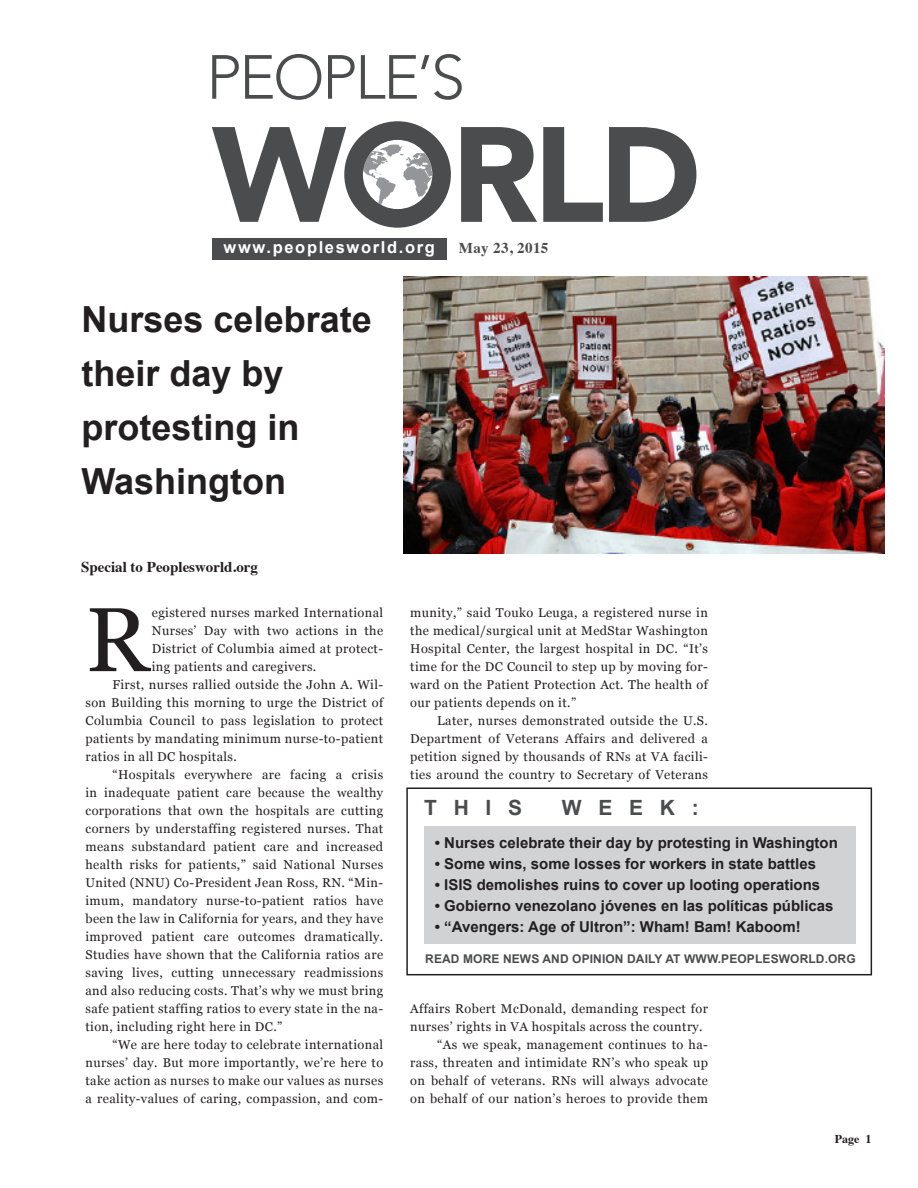
<style>
.page{position:relative;width:918px;height:1188px;background:#fff}
.page>*{position:absolute;margin:0;border:0;box-sizing:border-box;transform-origin:0 0}
.caps_paragraph{font:90.75px "Georgia";color:#231f20}
.title_arial-medium{font:700 36px/54px "Arial";color:#231f20}
.title_arial-Tiny{font:700 21px "Arial";letter-spacing:.8em;color:#4b4c4d}
.t1{font:700 16.5px "Arial";letter-spacing:.1em;color:#fff}
.t2{font:700 15px "Arial";color:#231f20}
.by_line{font:700 15px "Times";color:#231f20}
.by_line-2{font:700 15px "Times";letter-spacing:.025em;color:#4b4c4d}
.body-text{font:12.75px/18px "Georgia";letter-spacing:.03em;color:#231f20;text-align:justify}
.caps_paragraph-2{font:12.75px/18px "Georgia";letter-spacing:.03em;color:#231f20;text-align:justify}
.title_arial-Tiny-2{font:700 12px "Arial";letter-spacing:.01em;color:#4b4c4d}
.by_line-3{font:700 12px "Times";color:#231f20}
</style>
<div class="page">
<div style="left:212px;top:238px;width:235px;height:21px;background:#4b4c4d"></div>
<svg style="left:212px;top:55px;width:27px;height:44px"></svg>
<svg style="left:245px;top:54px;width:76px;height:46px"></svg>
<svg style="left:328px;top:55px;width:27px;height:44px"></svg>
<svg style="left:361px;top:54px;width:101px;height:46px"></svg>
<svg style="left:461px;top:127px;width:76px;height:95px"></svg>
<svg style="left:543px;top:127px;width:60px;height:95px"></svg>
<svg style="left:609px;top:127px;width:87px;height:95px"></svg>
<svg style="left:212px;top:121px;width:239px;height:107px"></svg>
<div style="left:424px;top:826px;width:432px;height:118px;background:#d1d2d4"></div>
<div style="left:406px;top:788px;width:466px;height:187px;border:2px solid #231f20"></div>
<img style="left:404px;top:276px;width:481px;height:277px">
<p class="t1" style="left:224px;top:237px;width:213px">www.peoplesworld.org</p>
<p class="by_line-2" style="left:459px;top:234px;width:91px">May 23, 2015</p>
<p class="title_arial-medium" style="left:82px;top:294px;width:292px">Nurses celebrate their day by</p>
<p class="title_arial-medium" style="left:82px;top:402px;width:220px">protesting in<br>Washington</p>
<p class="by_line" style="left:81px;top:553px;width:179px">Special to Peoplesworld.org</p>
<p class="caps_paragraph" style="left:86px;top:585px;width:65px">R</p>
<p class="caps_paragraph-2" style="left:152px;top:604px;width:233px">egistered nurses marked International Nurses’ Day with two actions in the District of Columbia aimed at protect&shy;ing patients and caregivers.</p>
<p class="body-text" style="left:86px;top:676px;width:299px;text-indent:27px">First, nurses rallied outside the John A. Wil&shy;son Building this morning to urge the District of Columbia Council to pass legislation to protect patients by mandating minimum nurse-to-patient ratios in all DC hospitals.</p>
<p class="body-text" style="left:86px;top:766px;width:299px;text-indent:27px">“Hospitals everywhere are facing a crisis in inadequate patient care because the wealthy corporations that own the hospitals are cutting corners by understaffing registered nurses. That means substandard patient care and increased health risks for patients,” said National Nurses United (NNU) Co-President Jean Ross, RN. “Min&shy;imum, mandatory nurse-to-patient ratios have been the law in California for years, and they have improved patient care outcomes dramatically.<br>Studies have shown that the California ratios are saving lives, cutting unnecessary readmissions and also reducing costs. That’s why we must bring safe patient staffing ratios to every state in the na&shy;tion, including right here in DC.”</p>
<p class="body-text" style="left:86px;top:1036px;width:299px;text-indent:27px">“We are here today to celebrate international nurses’ day. But more importantly, we’re here to take action as nurses to make our values as nurses a reality-values of caring, compassion, and com-</p>
<p class="body-text" style="left:410px;top:604px;width:299px">munity,” said Touko Leuga, a registered nurse in the medical/surgical unit at MedStar Washington Hospital Center, the largest hospital in DC. “It’s time for the DC Council to step up by moving for&shy;ward on the Patient Protection Act. The health of our patients depends on it.”</p>
<p class="body-text" style="left:410px;top:712px;width:299px;text-indent:27px">Later, nurses demonstrated outside the U.S.<br>Department of Veterans Affairs and delivered a petition signed by thousands of RNs at VA facili&shy;ties around the country to Secretary of Veterans</p>
<p class="title_arial-Tiny" style="left:424px;top:794px;width:100px">THIS</p>
<p class="title_arial-Tiny" style="left:562px;top:794px;width:139px">WEEK:</p>
<p class="t2" style="left:435px;top:833px;width:405px">• Nurses celebrate their day by protesting in Washington</p>
<p class="t2" style="left:435px;top:854px;width:383px">• Some wins, some losses for workers in state battles</p>
<p class="t2" style="left:435px;top:875px;width:387px">• ISIS demolishes ruins to cover up looting operations</p>
<p class="t2" style="left:435px;top:896px;width:400px">• Gobierno venezolano jóvenes en las políticas públicas</p>
<p class="t2" style="left:435px;top:917px;width:367px">• “Avengers: Age of Ultron”: Wham! Bam! Kaboom!</p>
<p class="title_arial-Tiny-2" style="left:425px;top:951px;width:432px">READ MORE NEWS AND OPINION DAILY AT WWW.PEOPLESWORLD.ORG</p>
<p class="body-text" style="left:410px;top:1000px;width:299px">Affairs Robert McDonald, demanding respect for nurses’ rights in VA hospitals across the country.</p>
<p class="body-text" style="left:410px;top:1036px;width:299px;text-indent:27px">“As we speak, management continues to ha&shy;rass, threaten and intimidate RN’s who speak up on behalf of veterans. RNs will always advocate on behalf of our nation’s heroes to provide them</p>
<p class="by_line-3" style="left:835px;top:1127px;width:38px">Page 1</p>
</div>
